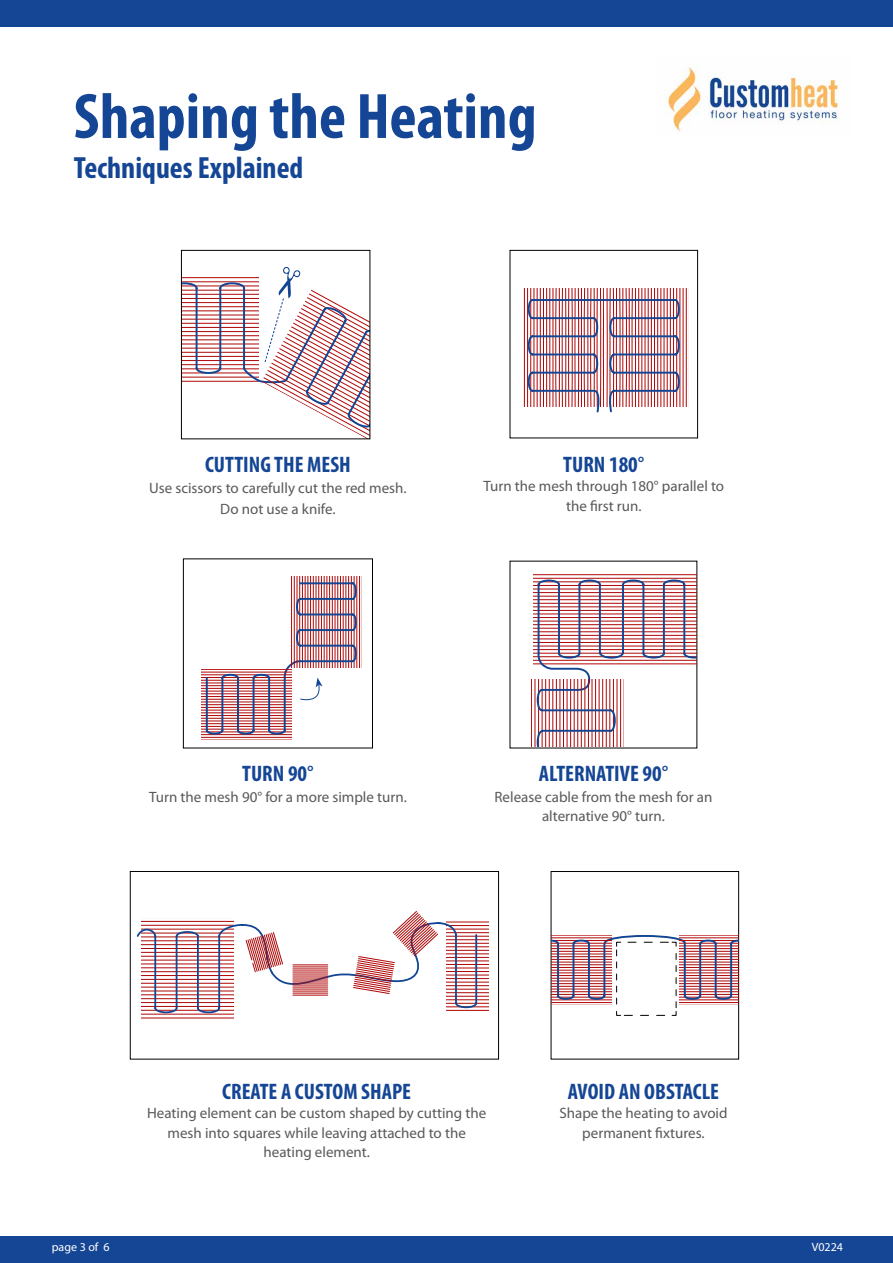
<style>
.page{position:relative;width:893px;height:1263px;background:#fff}
.page>*{position:absolute;margin:0;border:0;box-sizing:border-box;transform-origin:0 0}
.t1{font:700 condensed 64.8px "Myriad Pro";color:#154695}
.t2{font:700 condensed 30.75px "Myriad Pro";color:#154695}
.t3{font:22.5px "Myriad Variable Concept";color:#154695}
.t4{font:15px/19.5px "Myriad Pro";color:#58595b;text-align:center}
.t5{font:12px "Myriad Pro";color:#fff}
</style>
<div class="page">
<div style="left:0;top:1236px;width:893px;height:27px;background:#154695"></div>
<div style="left:0;top:0;width:893px;height:27px;background:#154695"></div>
<svg style="left:523px;top:289px;width:164px;height:124px"></svg>
<div style="left:510px;top:250px;width:188px;height:188px;border:1px solid #000"></div>
<div style="left:183px;top:558px;width:190px;height:190px;border:1px solid #000"></div>
<hr style="left:202px;top:729px;width:89px;height:1px;background:#b00505">
<hr style="left:202px;top:726px;width:89px;height:1px;background:#b00505">
<hr style="left:202px;top:723px;width:89px;height:1px;background:#b00505">
<hr style="left:202px;top:721px;width:89px;height:1px;background:#b00505">
<hr style="left:202px;top:740px;width:89px;height:1px;background:#b00505">
<hr style="left:202px;top:737px;width:89px;height:1px;background:#b00505">
<hr style="left:202px;top:734px;width:89px;height:1px;background:#b00505">
<hr style="left:202px;top:732px;width:89px;height:1px;background:#b00505">
<hr style="left:202px;top:718px;width:89px;height:1px;background:#b00505">
<hr style="left:202px;top:715px;width:89px;height:1px;background:#b00505">
<hr style="left:202px;top:712px;width:89px;height:1px;background:#b00505">
<hr style="left:202px;top:710px;width:89px;height:1px;background:#b00505">
<hr style="left:202px;top:707px;width:89px;height:1px;background:#b00505">
<hr style="left:202px;top:704px;width:89px;height:1px;background:#b00505">
<hr style="left:202px;top:702px;width:89px;height:1px;background:#b00505">
<hr style="left:202px;top:699px;width:89px;height:1px;background:#b00505">
<hr style="left:202px;top:696px;width:89px;height:1px;background:#b00505">
<hr style="left:202px;top:693px;width:89px;height:1px;background:#b00505">
<hr style="left:202px;top:691px;width:89px;height:1px;background:#b00505">
<hr style="left:202px;top:688px;width:89px;height:1px;background:#b00505">
<hr style="left:202px;top:685px;width:89px;height:1px;background:#b00505">
<hr style="left:202px;top:683px;width:89px;height:1px;background:#b00505">
<hr style="left:202px;top:680px;width:89px;height:1px;background:#b00505">
<hr style="left:202px;top:677px;width:89px;height:1px;background:#b00505">
<hr style="left:202px;top:674px;width:89px;height:1px;background:#b00505">
<hr style="left:202px;top:672px;width:89px;height:1px;background:#b00505">
<hr style="left:202px;top:669px;width:89px;height:1px;background:#b00505">
<hr style="left:351px;top:576px;width:1px;height:91px;background:#b00505">
<hr style="left:348px;top:576px;width:1px;height:91px;background:#b00505">
<hr style="left:346px;top:576px;width:1px;height:91px;background:#b00505">
<hr style="left:343px;top:576px;width:1px;height:91px;background:#b00505">
<hr style="left:362px;top:576px;width:1px;height:91px;background:#b00505">
<hr style="left:359px;top:576px;width:1px;height:91px;background:#b00505">
<hr style="left:357px;top:576px;width:1px;height:91px;background:#b00505">
<hr style="left:354px;top:576px;width:1px;height:91px;background:#b00505">
<hr style="left:340px;top:576px;width:1px;height:91px;background:#b00505">
<hr style="left:337px;top:576px;width:1px;height:91px;background:#b00505">
<hr style="left:335px;top:576px;width:1px;height:91px;background:#b00505">
<hr style="left:332px;top:576px;width:1px;height:91px;background:#b00505">
<hr style="left:329px;top:576px;width:1px;height:91px;background:#b00505">
<hr style="left:327px;top:576px;width:1px;height:91px;background:#b00505">
<hr style="left:324px;top:576px;width:1px;height:91px;background:#b00505">
<hr style="left:321px;top:576px;width:1px;height:91px;background:#b00505">
<hr style="left:318px;top:576px;width:1px;height:91px;background:#b00505">
<hr style="left:316px;top:576px;width:1px;height:91px;background:#b00505">
<hr style="left:313px;top:576px;width:1px;height:91px;background:#b00505">
<hr style="left:310px;top:576px;width:1px;height:91px;background:#b00505">
<hr style="left:308px;top:576px;width:1px;height:91px;background:#b00505">
<hr style="left:305px;top:576px;width:1px;height:91px;background:#b00505">
<hr style="left:302px;top:576px;width:1px;height:91px;background:#b00505">
<hr style="left:299px;top:576px;width:1px;height:91px;background:#b00505">
<hr style="left:297px;top:576px;width:1px;height:91px;background:#b00505">
<hr style="left:294px;top:576px;width:1px;height:91px;background:#b00505">
<hr style="left:291px;top:576px;width:1px;height:91px;background:#b00505">
<hr style="left:533px;top:585px;width:164px;height:1px;background:#b00505">
<hr style="left:533px;top:589px;width:164px;height:1px;background:#b00505">
<hr style="left:533px;top:592px;width:164px;height:1px;background:#b00505">
<hr style="left:533px;top:596px;width:164px;height:1px;background:#b00505">
<hr style="left:533px;top:572px;width:164px;height:1px;background:#b00505">
<hr style="left:533px;top:574px;width:164px;height:1px;background:#b00505">
<hr style="left:533px;top:578px;width:164px;height:1px;background:#b00505">
<hr style="left:533px;top:582px;width:164px;height:1px;background:#b00505">
<hr style="left:533px;top:599px;width:164px;height:1px;background:#b00505">
<hr style="left:533px;top:603px;width:164px;height:1px;background:#b00505">
<hr style="left:533px;top:607px;width:164px;height:1px;background:#b00505">
<hr style="left:533px;top:610px;width:164px;height:1px;background:#b00505">
<hr style="left:533px;top:614px;width:164px;height:1px;background:#b00505">
<hr style="left:533px;top:617px;width:164px;height:1px;background:#b00505">
<hr style="left:533px;top:621px;width:164px;height:1px;background:#b00505">
<hr style="left:533px;top:624px;width:164px;height:1px;background:#b00505">
<hr style="left:533px;top:628px;width:164px;height:1px;background:#b00505">
<hr style="left:533px;top:631px;width:164px;height:1px;background:#b00505">
<hr style="left:533px;top:635px;width:164px;height:1px;background:#b00505">
<hr style="left:533px;top:639px;width:164px;height:1px;background:#b00505">
<hr style="left:533px;top:642px;width:164px;height:1px;background:#b00505">
<hr style="left:533px;top:646px;width:164px;height:1px;background:#b00505">
<hr style="left:533px;top:649px;width:164px;height:1px;background:#b00505">
<hr style="left:533px;top:653px;width:164px;height:1px;background:#b00505">
<hr style="left:533px;top:656px;width:164px;height:1px;background:#b00505">
<hr style="left:533px;top:660px;width:164px;height:1px;background:#b00505">
<hr style="left:533px;top:664px;width:164px;height:1px;background:#b00505">
<hr style="left:535px;top:679px;width:1px;height:68px;background:#b00505">
<hr style="left:531px;top:679px;width:1px;height:68px;background:#b00505">
<svg style="left:536px;top:578px;width:161px;height:169px"></svg>
<div style="left:130px;top:871px;width:369px;height:188px;border:1px solid #000"></div>
<hr style="left:141px;top:1014px;width:92px;height:1px;background:#b00505">
<hr style="left:141px;top:1018px;width:92px;height:1px;background:#b00505">
<hr style="left:446px;top:932px;width:42px;height:1px;background:#b00505">
<hr style="left:446px;top:936px;width:42px;height:1px;background:#b00505">
<hr style="left:446px;top:939px;width:42px;height:1px;background:#b00505">
<hr style="left:446px;top:943px;width:42px;height:1px;background:#b00505">
<hr style="left:446px;top:919px;width:42px;height:1px;background:#b00505">
<hr style="left:446px;top:922px;width:42px;height:1px;background:#b00505">
<hr style="left:446px;top:925px;width:42px;height:1px;background:#b00505">
<hr style="left:446px;top:929px;width:42px;height:1px;background:#b00505">
<hr style="left:446px;top:946px;width:42px;height:1px;background:#b00505">
<hr style="left:446px;top:950px;width:42px;height:1px;background:#b00505">
<hr style="left:446px;top:953px;width:42px;height:1px;background:#b00505">
<hr style="left:446px;top:957px;width:42px;height:1px;background:#b00505">
<hr style="left:446px;top:961px;width:42px;height:1px;background:#b00505">
<hr style="left:446px;top:964px;width:42px;height:1px;background:#b00505">
<hr style="left:446px;top:968px;width:42px;height:1px;background:#b00505">
<hr style="left:446px;top:971px;width:42px;height:1px;background:#b00505">
<hr style="left:446px;top:975px;width:42px;height:1px;background:#b00505">
<hr style="left:446px;top:978px;width:42px;height:1px;background:#b00505">
<hr style="left:446px;top:982px;width:42px;height:1px;background:#b00505">
<hr style="left:446px;top:985px;width:42px;height:1px;background:#b00505">
<hr style="left:446px;top:989px;width:42px;height:1px;background:#b00505">
<hr style="left:446px;top:992px;width:42px;height:1px;background:#b00505">
<hr style="left:446px;top:996px;width:42px;height:1px;background:#b00505">
<hr style="left:446px;top:999px;width:42px;height:1px;background:#b00505">
<hr style="left:446px;top:1003px;width:42px;height:1px;background:#b00505">
<hr style="left:446px;top:1006px;width:42px;height:1px;background:#b00505">
<hr style="left:446px;top:1010px;width:42px;height:1px;background:#b00505">
<svg style="left:136px;top:911px;width:342px;height:103px"></svg>
<div style="left:551px;top:871px;width:188px;height:188px;border:1px solid #000"></div>
<svg style="left:551px;top:934px;width:188px;height:82px"></svg>
<img style="left:665px;top:63px;width:174px;height:68px">
<svg style="left:181px;top:267px;width:189px;height:172px"></svg>
<svg style="left:205px;top:581px;width:153px;height:154px"></svg>
<h1 class="t1" style="left:74px;top:76px;width:464px">Shaping the Heating</h1>
<h2 class="t2" style="left:74px;top:149px;width:231px">Techniques Explained</h2>
<h3 class="t3" style="left:205px;top:451px;width:147px">CUTTING THE MESH</h3>
<p class="t4" style="left:149px;top:477px;width:259px;line-height:21px">Use scissors to carefully cut the red mesh.<br>Do not use a knife.</p>
<h3 class="t3" style="left:563px;top:451px;width:83px">TURN 180°</h3>
<p class="t4" style="left:483px;top:476px;width:242px">Turn the mesh through 180° parallel to the first run.</p>
<h3 class="t3" style="left:242px;top:760px;width:73px">TURN 90°</h3>
<p class="t4" style="left:149px;top:787px;width:259px">Turn the mesh 90° for a more simple turn.</p>
<h3 class="t3" style="left:539px;top:760px;width:131px">ALTERNATIVE 90°</h3>
<p class="t4" style="left:494px;top:787px;width:219px">Release cable from the mesh for an alternative 90° turn.</p>
<p class="t5" style="left:52px;top:1240px;width:59px">page 3 of 6</p>
<h3 class="t3" style="left:222px;top:1078px;width:190px">CREATE A CUSTOM SHAPE</h3>
<p class="t4" style="left:147px;top:1103px;width:341px">Heating element can be custom shaped by cutting the mesh into squares while leaving attached to the heating element.</p>
<h3 class="t3" style="left:568px;top:1078px;width:153px">AVOID AN OBSTACLE</h3>
<p class="t4" style="left:559px;top:1103px;width:170px">Shape the heating to avoid permanent fixtures.</p>
<p class="t5" style="left:812px;top:1240px;width:33px">V0224</p>
</div>
